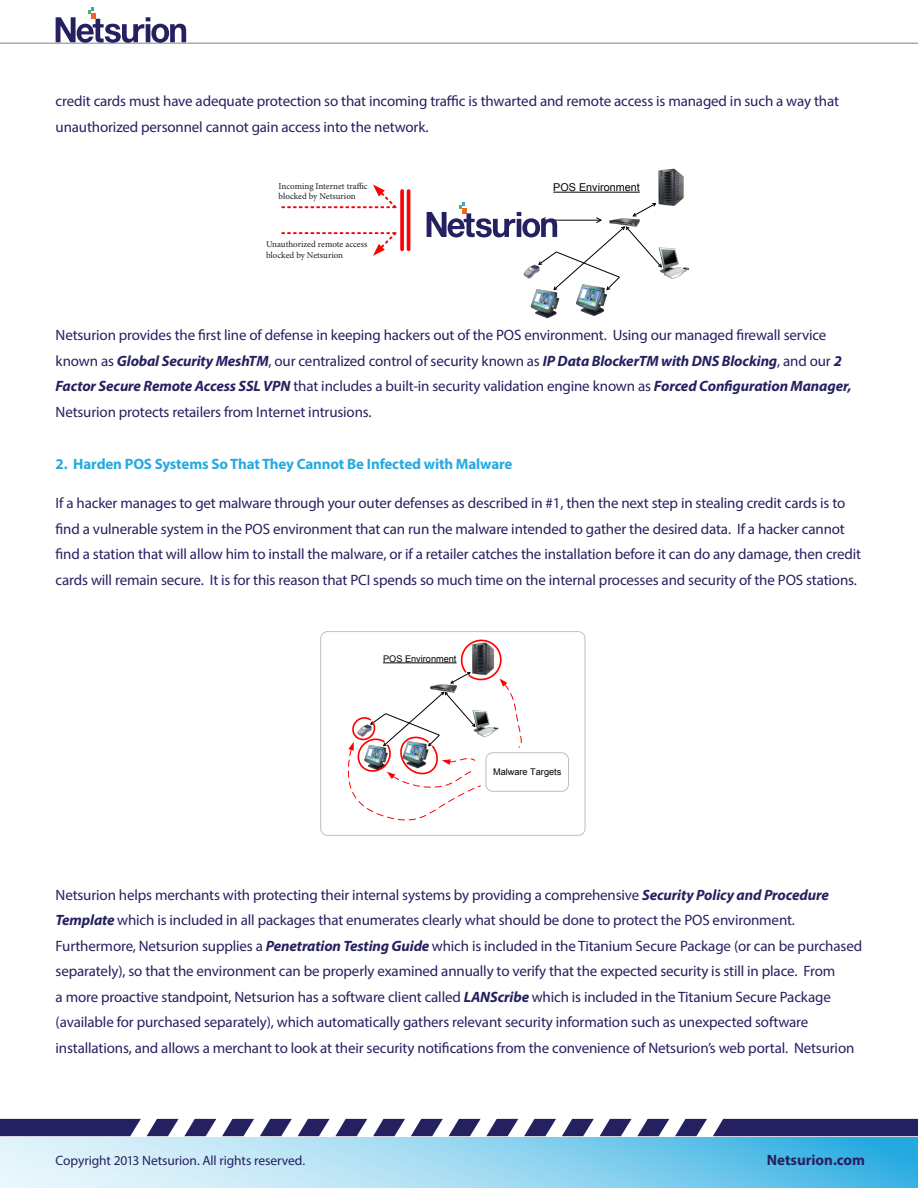
<style>
.page{position:relative;width:918px;height:1188px;background:#fff}
.page>*{position:absolute;margin:0;border:0;box-sizing:border-box;transform-origin:0 0}
.t1{font:15px/25.5px "Myriad Pro";letter-spacing:-.01em;color:#252161}
.t2{font:700 15px "Myriad Pro";letter-spacing:-.01em;color:#24aae1}
.t3{font:700 15px "Myriad Pro";color:#252161}
.t4{font:13.5px "Myriad Pro";letter-spacing:-.005em;color:#252161}
.t5{font:10.8px "Arial";color:#000}
.t6{font:9.15px "Arial";color:#000}
.t7{font:9px "Minion Pro";color:#231f20}
.t8{font:9px/10.8px "Arial";color:#000}
.s1{font-weight:700;font-style:italic}
</style>
<div class="page">
<svg style="left:0;top:1137px;width:918px;height:51px;background:#98d6f0"></svg>
<svg style="left:0;top:1119px;width:918px;height:17px"></svg>
<hr style="left:0;top:43px;width:918px;height:1px;background:#808285">
<img style="left:530px;top:290px;width:30px;height:29px">
<img style="left:576px;top:290px;width:31px;height:26px">
<img style="left:658px;top:169px;width:26px;height:37px">
<img style="left:662px;top:247px;width:28px;height:32px">
<hr style="left:407px;top:191px;width:3px;height:58px;background:#f00">
<svg style="left:400px;top:191px;width:4px;height:58px"></svg>
<svg style="left:282px;top:185px;width:115px;height:24px"></svg>
<svg style="left:282px;top:232px;width:115px;height:24px"></svg>
<hr style="left:553px;top:192px;width:87px;height:1px;background:#000">
<div style="left:320px;top:631px;width:265px;height:205px;background:#fff;border:1px solid #c0c0c0;border-radius:7px"></div>
<svg style="left:347px;top:639px;width:176px;height:182px"></svg>
<div style="left:486px;top:753px;width:83px;height:38px;background:#fff;border-radius:7px"></div>
<div style="left:486px;top:753px;width:83px;height:38px;border:1px solid #c0c0c0;border-radius:7px"></div>
<svg style="left:56px;top:8px;width:130px;height:35px"></svg>
<svg style="left:427px;top:202px;width:235px;height:88px"></svg>
<div style="left:250px;top:178px;width:113px;height:27px;background:#fff"></div>
<div style="left:238px;top:237px;width:119px;height:27px;background:#fff"></div>
<p class="t1" style="left:56px;top:88px;width:785px">credit cards must have adequate protection so that incoming traffic is thwarted and remote access is managed in such a way that unauthorized personnel cannot gain access into the network.</p>
<p class="t8" style="left:262px;top:180px;width:96px">Incoming I ter et traffic blocked by VendorSafe</p>
<p class="t7" style="left:279px;top:180px;width:91px">Incoming Internet traffic</p>
<p class="t7" style="left:279px;top:190px;width:79px">blocked by Netsurion</p>
<p class="t7" style="left:266px;top:238px;width:103px">Unauthorized remote access</p>
<p class="t7" style="left:266px;top:249px;width:79px">blocked by Netsurion</p>
<p class="t8" style="left:263px;top:240px;width:95px;text-indent:-21px">Unauthorized emot access blocke</p>
<p class="t8" style="left:309px;top:250px;width:49px">VendorSafe</p>
<p class="t5" style="left:553px;top:180px;width:88px">POS Environment</p>
<p class="t1" style="left:56px;top:322px;width:798px">Netsurion provides the first line of defense in keeping hackers out of the POS environment. Using our managed firewall service known as <span class="s1">Global Security MeshTM</span>, our centralized control of security known as <span class="s1">IP Data BlockerTM with DNS Blocking</span>, and our <span class="s1">2<br>Factor Secure Remote Access SSL VPN</span> that includes a built-in security validation engine known as <span class="s1">Forced Configuration Manager, </span>Netsurion protects retailers from Internet intrusions.</p>
<p class="t2" style="left:56px;top:455px;width:458px">2. Harden POS Systems So That They Cannot Be Infected with Malware</p>
<p class="t1" style="left:56px;top:490px;width:807px">If a hacker manages to get malware through your outer defenses as described in #1, then the next step in stealing credit cards is to find a vulnerable system in the POS environment that can run the malware intended to gather the desired data. If a hacker cannot find a station that will allow him to install the malware, or if a retailer catches the installation before it can do any damage, then credit cards will remain secure. It is for this reason that PCI spends so much time on the internal processes and security of the POS stations.</p>
<p class="t6" style="left:383px;top:652px;width:75px">POS Environment</p>
<p class="t6" style="left:493px;top:765px;width:70px">Malware Targets</p>
<p class="t1" style="left:56px;top:882px;width:808px">Netsurion helps merchants with protecting their internal systems by providing a comprehensive <span class="s1">Security Policy and Procedure Template</span> which is included in all packages that enumerates clearly what should be done to protect the POS environment.<br>Furthermore, Netsurion supplies a <span class="s1">Penetration Testing Guide</span> which is included in the Titanium Secure Package (or can be purchased separately), so that the environment can be properly examined annually to verify that the expected security is still in place. From<br>a more proactive standpoint, Netsurion has a software client called <span class="s1">LANScribe</span> which is included in the Titanium Secure Package (available for purchased separately), which automatically gathers relevant security information such as unexpected software installations, and allows a merchant to look at their security notifications from the convenience of Netsurion’s web portal. Netsurion</p>
<p class="t4" style="left:56px;top:1153px;width:251px">Copyright 2013 Netsurion. All rights reserved.</p>
<p class="t3" style="left:767px;top:1150px;width:100px">Netsurion.com</p>
</div>
